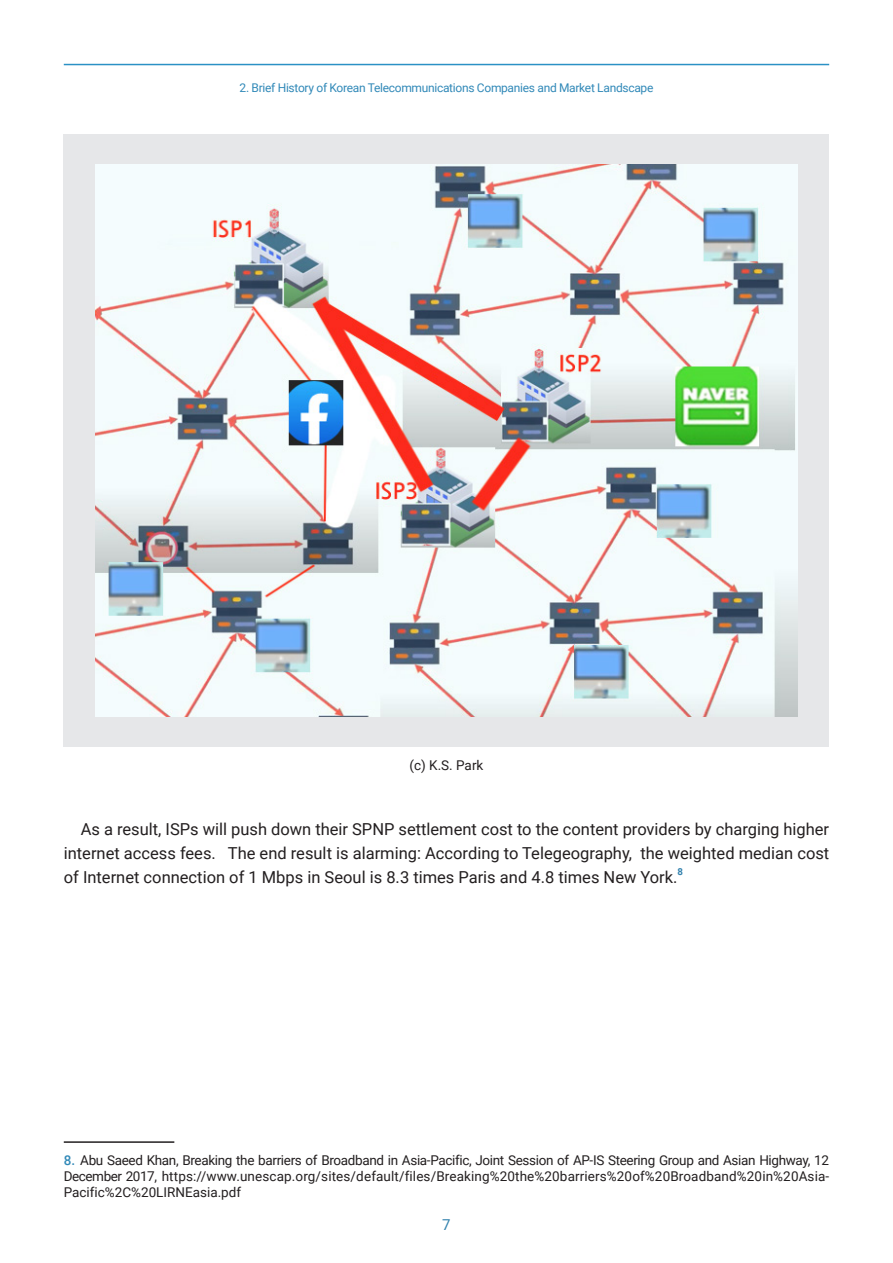
<style>
.page{position:relative;width:893px;height:1263px;background:#fff}
.page>*{position:absolute;margin:0;border:0;box-sizing:border-box;transform-origin:0 0}
.t1{font:16.5px/24px "Roboto";color:#231f20;text-align:justify}
.t2{font:15px "Roboto";color:#3382ae}
.t3{font:13.5px/16.2px "Roboto";color:#231f20;text-align:justify}
.t4{font:12px "Roboto";letter-spacing:-.025em;color:#3189b8}
.t5{font:700 9.6px "Roboto";color:#3382ae}
.s1{font-weight:500;color:#3189b8}
</style>
<div class="page">
<div style="left:64px;top:134px;width:765px;height:612px;background:#e6e7e9"></div>
<hr style="left:64px;top:64px;width:765px;height:1px;background:#2b91c5">
<hr style="left:64px;top:1141px;width:110px;height:2px;background:#231f20">
<img style="left:95px;top:164px;width:702px;height:552px">
<p class="t4" style="left:240px;top:79px;width:415px">2. Brief History of Korean Telecommunications Companies and Market Landscape</p>
<p class="t3" style="left:410px;top:756px;width:75px">(c) K.S. Park</p>
<p class="t1" style="left:64px;top:816px;width:767px;text-indent:17px">As a result, ISPs will push down their SPNP settlement cost to the content providers by charging higher internet access fees. The end result is alarming: According to Telegeography, the weighted median cost of Internet connection of 1 Mbps in Seoul is 8.3 times Paris and 4.8 times New York.</p>
<p class="t5" style="left:678px;top:865px;width:7px">8</p>
<p class="t3" style="left:64px;top:1151px;width:767px"><span class="s1">8.</span> Abu Saeed Khan, Breaking the barriers of Broadband in Asia-Pacific, Joint Session of AP-IS Steering Group and Asian Highway, 12<br>December 2017, https://www.unescap.org/sites/default/files/Breaking%20the%20barriers%20of%20Broadband%20in%20Asia-Pacific%2C%20LIRNEasia.pdf</p>
<p class="t2" style="left:442px;top:1214px;width:10px">7</p>
</div>
